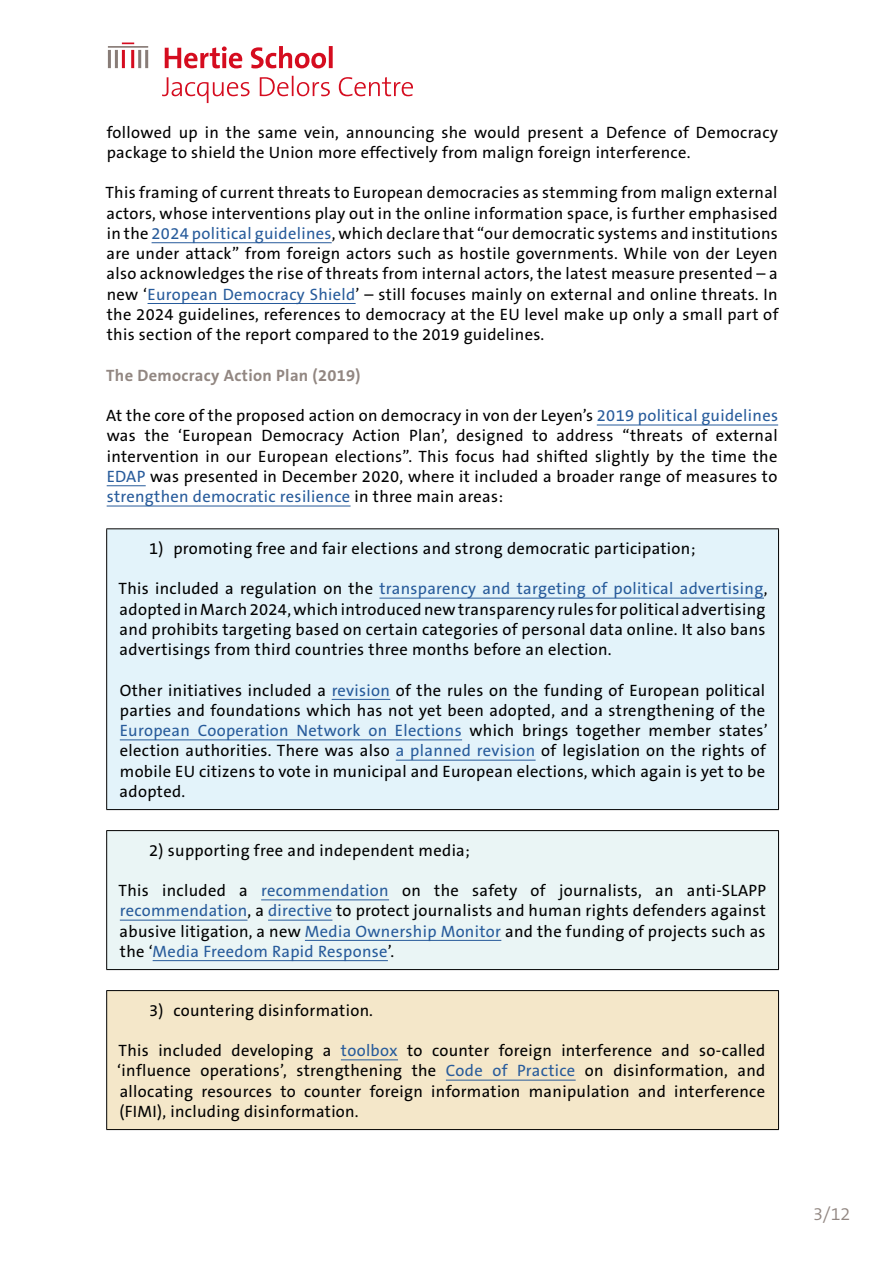
<style>
.page{position:relative;width:893px;height:1263px;background:#fff}
.page>*{position:absolute;margin:0;border:0;box-sizing:border-box;transform-origin:0 0}
.t1{font:300 18px "The Sans B W4";color:#928782}
.t2{font:16.5px/20.2px "The Sans B W5 Plain";letter-spacing:.02em;color:#000;text-align:justify}
.t3{font:700 16.5px "The Sans B W7";letter-spacing:.02em;color:#928782}
.s1{color:#275b9b}
</style>
<div class="page">
<hr style="left:115px;top:50px;width:3px;height:18px;background:#887c77">
<hr style="left:108px;top:50px;width:3px;height:18px;background:#887c77">
<hr style="left:108px;top:46px;width:40px;height:2px;background:#887c77">
<svg style="left:122px;top:43px;width:291px;height:60px"></svg>
<hr style="left:152px;top:242px;width:180px;height:1px;background:#275b9b">
<hr style="left:148px;top:303px;width:208px;height:1px;background:#275b9b">
<hr style="left:597px;top:425px;width:181px;height:1px;background:#275b9b">
<hr style="left:107px;top:485px;width:39px;height:1px;background:#275b9b">
<hr style="left:107px;top:506px;width:244px;height:1px;background:#275b9b">
<div style="left:107px;top:529px;width:671px;height:280px;background:#e3f3fa"></div>
<hr style="left:106px;top:528px;width:673px;height:1px;background:#000">
<hr style="left:106px;top:529px;width:1px;height:280px;background:#000">
<hr style="left:778px;top:529px;width:1px;height:280px;background:#000">
<hr style="left:106px;top:809px;width:673px;height:1px;background:#000">
<hr style="left:379px;top:598px;width:385px;height:1px;background:#275b9b">
<hr style="left:332px;top:699px;width:58px;height:1px;background:#275b9b">
<hr style="left:120px;top:739px;width:342px;height:1px;background:#275b9b">
<hr style="left:396px;top:760px;width:140px;height:1px;background:#275b9b">
<div style="left:107px;top:830px;width:671px;height:139px;background:#eaf5f5"></div>
<hr style="left:106px;top:830px;width:673px;height:1px;background:#000">
<hr style="left:106px;top:831px;width:1px;height:138px;background:#000">
<hr style="left:778px;top:831px;width:1px;height:138px;background:#000">
<hr style="left:106px;top:969px;width:673px;height:1px;background:#000">
<hr style="left:261px;top:899px;width:128px;height:1px;background:#275b9b">
<hr style="left:120px;top:920px;width:128px;height:1px;background:#275b9b">
<hr style="left:268px;top:920px;width:64px;height:1px;background:#275b9b">
<hr style="left:305px;top:940px;width:196px;height:1px;background:#275b9b">
<hr style="left:153px;top:960px;width:235px;height:1px;background:#275b9b">
<div style="left:107px;top:990px;width:671px;height:139px;background:#f4e7c9"></div>
<hr style="left:106px;top:990px;width:673px;height:1px;background:#000">
<hr style="left:106px;top:991px;width:1px;height:138px;background:#000">
<hr style="left:778px;top:991px;width:1px;height:138px;background:#000">
<hr style="left:106px;top:1129px;width:673px;height:1px;background:#000">
<hr style="left:341px;top:1059px;width:57px;height:1px;background:#275b9b">
<hr style="left:446px;top:1080px;width:130px;height:1px;background:#275b9b">
<p class="t2" style="left:107px;top:122px;width:673px">followed up in the same vein, announcing she would present a Defence of Democracy package to shield the Union more effectively from malign foreign interference.</p>
<p class="t2" style="left:105px;top:183px;width:674px">This framing of current threats to European democracies as stemming from malign external actors, whose interventions play out in the online information space, is further emphasised in the <span class="s1">2024 political guidelines</span>, which declare that “our democratic systems and institutions are under attack” from foreign actors such as hostile governments. While von der Leyen also acknowledges the rise of threats from internal actors, the latest measure presented – a new ‘<span class="s1">European Democracy Shield</span>’ – still focuses mainly on external and online threats. In the 2024 guidelines, references to democracy at the EU level make up only a small part of this section of the report compared to the 2019 guidelines.</p>
<p class="t3" style="left:106px;top:364px;width:256px">The Democracy Action Plan (2019)</p>
<p class="t2" style="left:106px;top:406px;width:673px">At the core of the proposed action on democracy in von der Leyen’s <span class="s1">2019 political guidelines </span>was the ‘European Democracy Action Plan’, designed to address “threats of external intervention in our European elections”. This focus had shifted slightly by the time the <span class="s1">EDAP</span> was presented in December 2020, where it included a broader range of measures to <span class="s1">strengthen democratic resilience</span> in three main areas:</p>
<p class="t2" style="left:149px;top:538px;width:548px">1) promoting free and fair elections and strong democratic participation;</p>
<p class="t2" style="left:119px;top:579px;width:651px;text-align:left">This included a regulation on the <span class="s1">transparency and targeting of political advertising</span>, adopted in March 2024, which introduced new transparency rules for political advertising and prohibits targeting based on certain categories of personal data online. It also bans advertisings from third countries three months before an election.</p>
<p class="t2" style="left:120px;top:680px;width:650px;text-align:left">Other initiatives included a <span class="s1">revision</span> of the rules on the funding of European political parties and foundations which has not yet been adopted, and a strengthening of the <span class="s1">European Cooperation Network on Elections</span> which brings together member states’ election authorities. There was also <span class="s1">a planned revision</span> of legislation on the rights of mobile EU citizens to vote in municipal and European elections, which again is yet to be adopted.</p>
<p class="t2" style="left:149px;top:840px;width:322px">2) supporting free and independent media;</p>
<p class="t2" style="left:119px;top:880px;width:649px">This included a <span class="s1">recommendation</span> on the safety of journalists, an anti-SLAPP <span class="s1">recommendation</span>, a <span class="s1">directive</span> to protect journalists and human rights defenders against abusive litigation, a new <span class="s1">Media Ownership Monitor</span> and the funding of projects such as the ‘<span class="s1">Media Freedom Rapid Response</span>’.</p>
<p class="t2" style="left:149px;top:1000px;width:225px">3) countering disinformation.</p>
<p class="t2" style="left:117px;top:1040px;width:650px">This included developing a <span class="s1">toolbox</span> to counter foreign interference and so-called ‘influence operations’, strengthening the <span class="s1">Code of Practice</span> on disinformation, and allocating resources to counter foreign information manipulation and interference (FIMI), including disinformation.</p>
<p class="t1" style="left:813px;top:1203px;width:39px">3/12</p>
</div>
